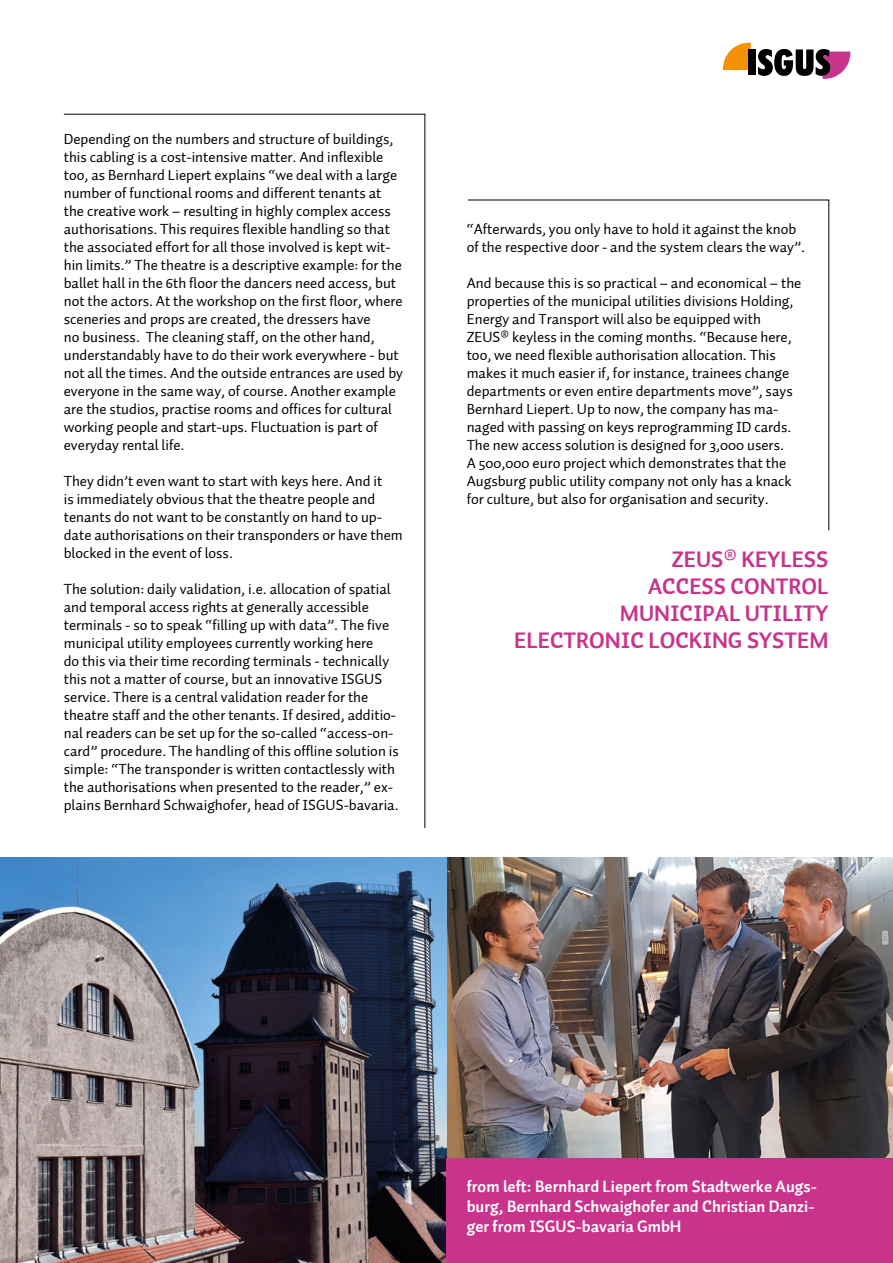
<style>
.page{position:relative;width:893px;height:1263px;background:#fff}
.page>*{position:absolute;margin:0;border:0;box-sizing:border-box;transform-origin:0 0}
.t1{font:22.5px/27px "Auto 1 Bold LF";color:#c9338b;text-align:right}
.t2{font:16.5px/19.8px "Auto 1 Bold LF";color:#fff}
.t3{font:15px/18px "Auto 1";color:#000}
</style>
<div class="page">
<svg style="left:723px;top:43px;width:28px;height:27px"></svg>
<div style="left:748px;top:49px;width:7px;height:26px;background:#000"></div>
<svg style="left:758px;top:49px;width:92px;height:30px"></svg>
<svg style="left:467px;top:199px;width:363px;height:332px"></svg>
<svg style="left:63px;top:113px;width:363px;height:716px"></svg>
<img style="left:446px;top:858px;width:447px;height:300px">
<img style="left:0;top:858px;width:446px;height:405px">
<div style="left:446px;top:1158px;width:447px;height:105px;background:#c9338b"></div>
<p class="t3" style="left:64px;top:130px;width:341px">Depending on the numbers and structure of buildings, this cabling is a cost-intensive matter. And inflexible too, as Bernhard Liepert explains “we deal with a large number of functional rooms and different tenants at the creative work – resulting in highly complex access authorisations. This requires flexible handling so that the associated effort for all those involved is kept wit&shy;hin limits.” The theatre is a descriptive example: for the ballet hall in the 6th floor the dancers need access, but not the actors. At the workshop on the first floor, where sceneries and props are created, the dressers have<br>no business. The cleaning staff, on the other hand, understandably have to do their work everywhere - but not all the times. And the outside entrances are used by everyone in the same way, of course. Another example are the studios, practise rooms and offices for cultural working people and start-ups. Fluctuation is part of everyday rental life.</p>
<p class="t3" style="left:64px;top:472px;width:340px">They didn’t even want to start with keys here. And it<br>is immediately obvious that the theatre people and tenants do not want to be constantly on hand to up&shy;date authorisations on their transponders or have them blocked in the event of loss.</p>
<p class="t3" style="left:64px;top:580px;width:337px">The solution: daily validation, i.e. allocation of spatial and temporal access rights at generally accessible terminals - so to speak “filling up with data”. The five municipal utility employees currently working here<br>do this via their time recording terminals - technically this not a matter of course, but an innovative ISGUS service. There is a central validation reader for the theatre staff and the other tenants. If desired, additio&shy;nal readers can be set up for the so-called “access-on&shy;card” procedure. The handling of this offline solution is simple: “The transponder is written contactlessly with the authorisations when presented to the reader,” ex&shy;plains Bernhard Schwaighofer, head of ISGUS-bavaria.</p>
<p class="t3" style="left:467px;top:220px;width:340px">“Afterwards, you only have to hold it against the knob of the respective door - and the system clears the way”.</p>
<p class="t3" style="left:467px;top:274px;width:336px">And because this is so practical – and economical – the properties of the municipal utilities divisions Holding, Energy and Transport will also be equipped with ZEUS® keyless in the coming months. “Because here, too, we need flexible authorisation allocation. This makes it much easier if, for instance, trainees change departments or even entire departments move”, says Bernhard Liepert. Up to now, the company has ma&shy;naged with passing on keys reprogramming ID cards.<br>The new access solution is designed for 3,000 users.<br>A 500,000 euro project which demonstrates that the Augsburg public utility company not only has a knack for culture, but also for organisation and security.</p>
<h1 class="t1" style="left:514px;top:547px;width:316px">ZEUS® KEYLESS<br>ACCESS CONTROL<br>MUNICIPAL UTILITY<br>ELECTRONIC LOCKING SYSTEM</h1>
<p class="t2" style="left:467px;top:1177px;width:352px">from left: Bernhard Liepert from Stadtwerke Augs&shy;burg, Bernhard Schwaighofer and Christian Danzi&shy;ger from ISGUS-bavaria GmbH</p>
</div>
